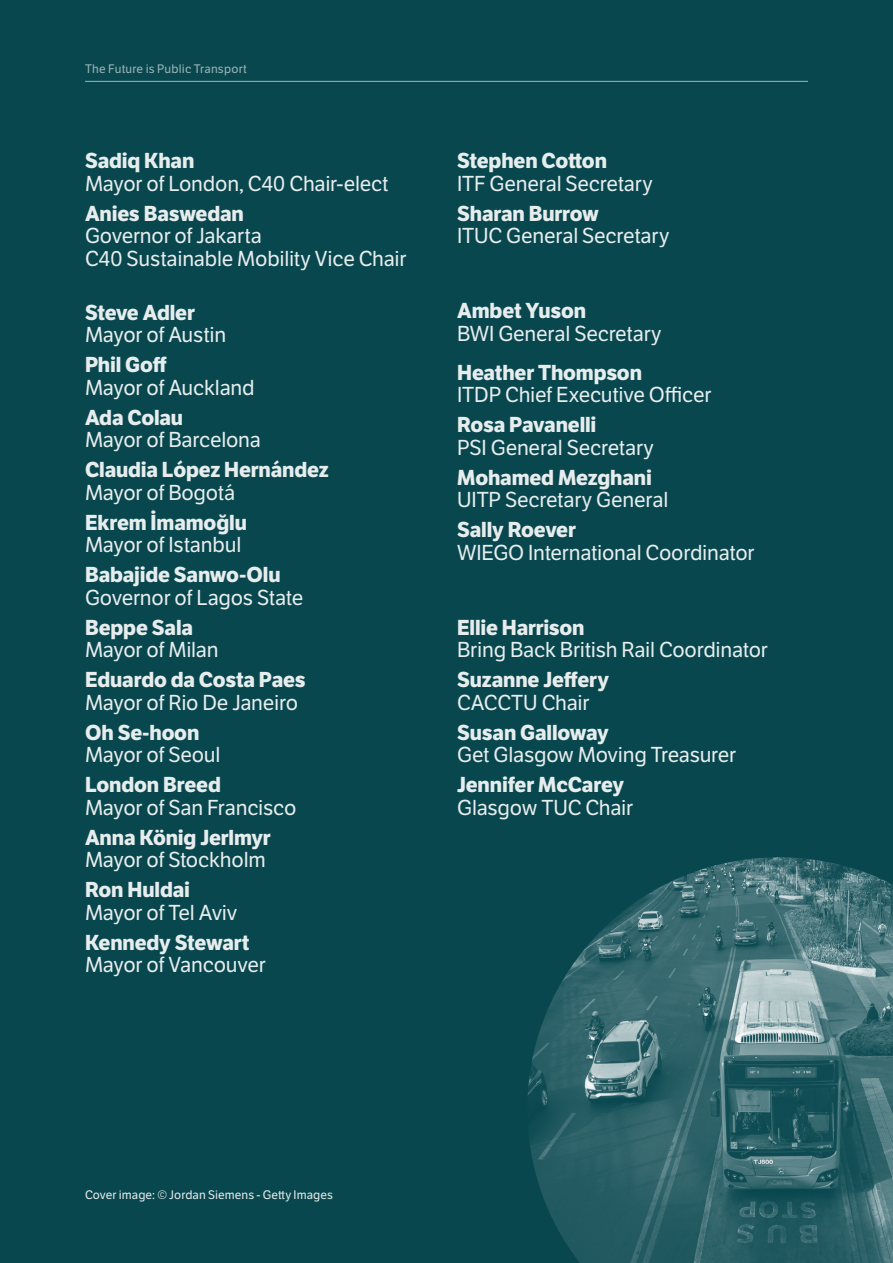
<style>
.page{position:relative;width:893px;height:1263px;background:#09474f}
.page>*{position:absolute;margin:0;border:0;box-sizing:border-box;transform-origin:0 0}
.t1{font:21px/22.5px "LFT Etica";letter-spacing:-.01em;color:#e7eded}
.t2{font:700 21px "LFT Etica";letter-spacing:-.005em;color:#e7eded}
.t3{font:12px "LFT Etica";letter-spacing:.01em;color:#e7eded}
.t4{font:12px "LFT Etica";letter-spacing:.015em;color:#9db5b9}
</style>
<div class="page">
<hr style="left:85px;top:81px;width:723px;height:1px;background:#9db5b9">
<img style="left:527px;top:857px;width:366px;height:406px">
<p class="t4" style="left:85px;top:61px;width:163px">The Future is Public Transport</p>
<p class="t2" style="left:85px;top:148px;width:111px">Sadiq Khan</p>
<p class="t1" style="left:85px;top:173px;width:305px">Mayor of London, C40 Chair-elect</p>
<p class="t2" style="left:85px;top:201px;width:160px">Anies Baswedan</p>
<p class="t1" style="left:85px;top:225px;width:323px">Governor of Jakarta<br>C40 Sustainable Mobility Vice Chair</p>
<p class="t2" style="left:85px;top:300px;width:111px">Steve Adler</p>
<p class="t1" style="left:85px;top:324px;width:143px">Mayor of Austin</p>
<p class="t2" style="left:85px;top:352px;width:83px">Phil Goff</p>
<p class="t1" style="left:85px;top:377px;width:171px">Mayor of Auckland</p>
<p class="t2" style="left:85px;top:405px;width:100px">Ada Colau</p>
<p class="t1" style="left:85px;top:429px;width:177px">Mayor of Barcelona</p>
<p class="t2" style="left:85px;top:457px;width:245px">Claudia López Hernández</p>
<p class="t1" style="left:85px;top:482px;width:152px">Mayor of Bogotá</p>
<p class="t2" style="left:85px;top:510px;width:163px">Ekrem İmamoğlu</p>
<p class="t1" style="left:85px;top:534px;width:158px">Mayor of Istanbul</p>
<p class="t2" style="left:85px;top:562px;width:197px">Babajide Sanwo-Olu</p>
<p class="t1" style="left:85px;top:587px;width:220px">Governor of Lagos State</p>
<p class="t2" style="left:85px;top:615px;width:109px">Beppe Sala</p>
<p class="t1" style="left:85px;top:639px;width:135px">Mayor of Milan</p>
<p class="t2" style="left:85px;top:667px;width:222px">Eduardo da Costa Paes</p>
<p class="t1" style="left:85px;top:692px;width:215px">Mayor of Rio De Janeiro</p>
<p class="t2" style="left:85px;top:720px;width:116px">Oh Se-hoon</p>
<p class="t1" style="left:85px;top:744px;width:137px">Mayor of Seoul</p>
<p class="t2" style="left:85px;top:772px;width:137px">London Breed</p>
<p class="t1" style="left:85px;top:797px;width:213px">Mayor of San Francisco</p>
<p class="t2" style="left:85px;top:825px;width:187px">Anna König Jerlmyr</p>
<p class="t1" style="left:85px;top:849px;width:182px">Mayor of Stockholm</p>
<p class="t2" style="left:85px;top:877px;width:107px">Ron Huldai</p>
<p class="t1" style="left:85px;top:902px;width:154px">Mayor of Tel Aviv</p>
<p class="t2" style="left:85px;top:930px;width:166px">Kennedy Stewart</p>
<p class="t1" style="left:85px;top:954px;width:182px">Mayor of Vancouver</p>
<p class="t2" style="left:457px;top:148px;width:151px">Stephen Cotton</p>
<p class="t1" style="left:457px;top:173px;width:197px">ITF General Secretary</p>
<p class="t2" style="left:457px;top:201px;width:143px">Sharan Burrow</p>
<p class="t1" style="left:457px;top:225px;width:214px">ITUC General Secretary</p>
<p class="t2" style="left:457px;top:298px;width:130px">Ambet Yuson</p>
<p class="t1" style="left:457px;top:323px;width:206px">BWI General Secretary</p>
<p class="t2" style="left:457px;top:360px;width:186px">Heather Thompson</p>
<p class="t1" style="left:457px;top:384px;width:256px">ITDP Chief Executive Officer</p>
<p class="t2" style="left:457px;top:412px;width:141px">Rosa Pavanelli</p>
<p class="t1" style="left:457px;top:437px;width:198px">PSI General Secretary</p>
<p class="t2" style="left:457px;top:465px;width:196px">Mohamed Mezghani</p>
<p class="t1" style="left:457px;top:489px;width:213px">UITP Secretary General</p>
<p class="t2" style="left:457px;top:517px;width:120px">Sally Roever</p>
<p class="t1" style="left:457px;top:542px;width:299px">WIEGO International Coordinator</p>
<p class="t2" style="left:457px;top:615px;width:129px">Ellie Harrison</p>
<p class="t1" style="left:457px;top:639px;width:312px">Bring Back British Rail Coordinator</p>
<p class="t2" style="left:457px;top:667px;width:153px">Suzanne Jeffery</p>
<p class="t1" style="left:457px;top:692px;width:134px">CACCTU Chair</p>
<p class="t2" style="left:457px;top:720px;width:153px">Susan Galloway</p>
<p class="t1" style="left:457px;top:744px;width:281px">Get Glasgow Moving Treasurer</p>
<p class="t2" style="left:457px;top:772px;width:168px">Jennifer McCarey</p>
<p class="t1" style="left:457px;top:797px;width:178px">Glasgow TUC Chair</p>
<p class="t3" style="left:85px;top:1188px;width:250px">Cover image: © Jordan Siemens - Getty Images</p>
</div>
